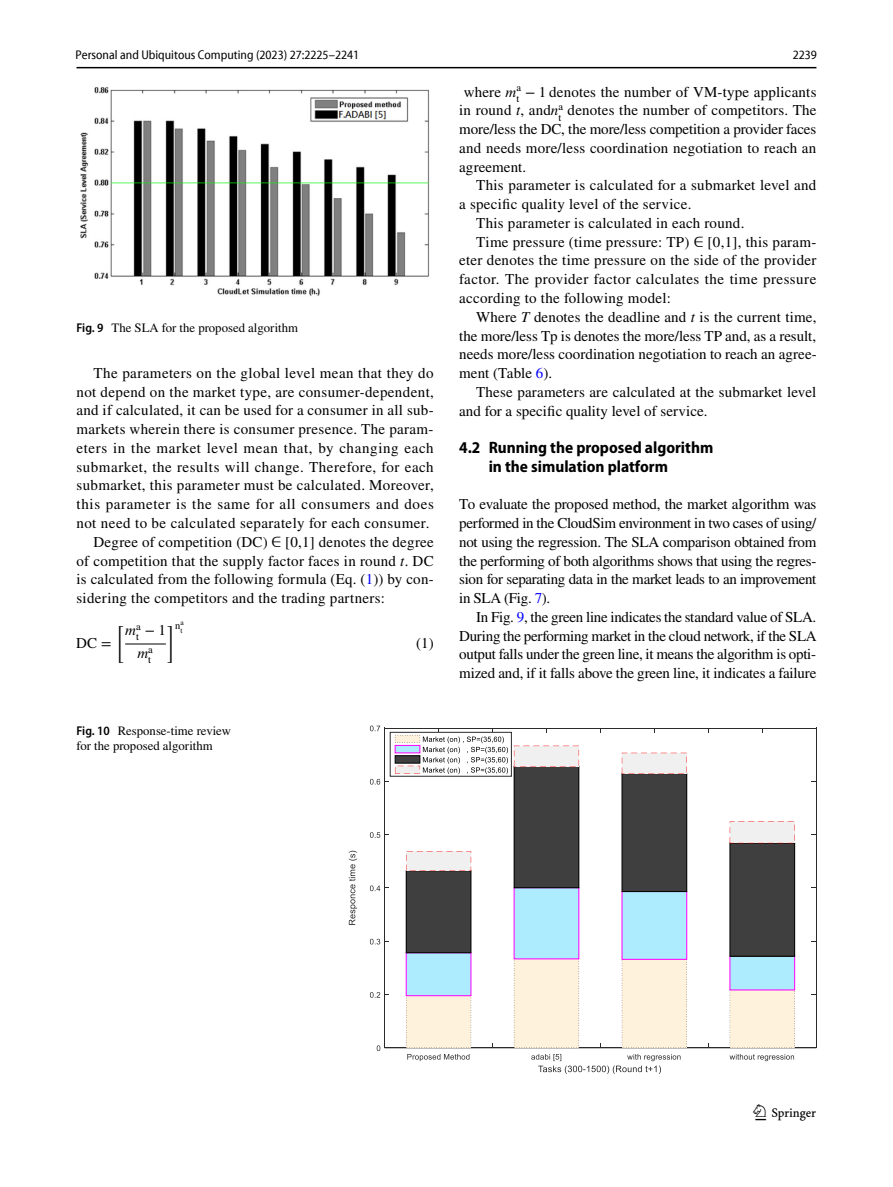
<style>
.page{position:relative;width:893px;height:1187px;background:#fff}
.page>*{position:absolute;margin:0;border:0;box-sizing:border-box;transform-origin:0 0}
.t1{font:22.5px "Springnew Regular 3";color:#000}
.t2{font:700 semi-condensed 16.5px/18.8px "Myriad Pro";color:#000}
.t3{font:15px/18.8px "STIX";letter-spacing:.02em;color:#000;text-align:justify}
.t4{font:15px "STIX";letter-spacing:.04em;color:#000}
.t5{font:15px "STIX";letter-spacing:-.005em;color:#000}
.t6{font:15px "STIX Math Extensions";color:#000}
.t7{font:15px "STIX General Italic 2";color:#000}
.t8{font:15px "STIX General Regular 2";color:#000}
.t9{font:12.75px/15px "STIX";color:#000}
.t10{font:semi-condensed 12.75px "Myriad Pro Unic";color:#000}
.t11{font:10.5px "STIX General Regular 2";color:#000}
.t12{font:7.5px "STIX General Regular 2";color:#000}
.s1{font-family:"Myriad Pro";font-weight:600;font-stretch:semi-condensed}
.s2{font-family:"Code 2000"}
.s3{font-style:italic}
.s4{color:#00f}
.s5{font-family:"STIX Math"}
.s6{font-family:"STIX General Regular 2";font-size:7.5px}
.s7{font-family:"STIX Math Regular 2"}
.s8{font-family:"STIX General Regular 3"}
.s9{font-family:"STIX General";font-style:italic}
.s10{font-family:"STIX General Italic 3"}
</style>
<div class="page">
<hr style="left:77px;top:67px;width:739px;height:1px;background:#000">
<hr style="left:125px;top:643px;width:41px;height:1px;background:#000">
<img style="left:81px;top:87px;width:348px;height:209px">
<hr style="left:385px;top:727px;width:431px;height:1px;background:#2b2b2b">
<svg style="left:407px;top:1054px;width:62px;height:6px"></svg>
<svg style="left:729px;top:1054px;width:65px;height:7px"></svg>
<svg style="left:531px;top:1054px;width:150px;height:19px"></svg>
<hr style="left:384px;top:727px;width:1px;height:320px;background:#2b2b2b">
<hr style="left:816px;top:727px;width:1px;height:320px;background:#2b2b2b">
<svg style="left:377px;top:1045px;width:12px;height:5px"></svg>
<svg style="left:370px;top:992px;width:19px;height:5px"></svg>
<svg style="left:370px;top:938px;width:19px;height:6px"></svg>
<svg style="left:370px;top:885px;width:19px;height:6px"></svg>
<svg style="left:370px;top:832px;width:19px;height:5px"></svg>
<svg style="left:370px;top:778px;width:19px;height:6px"></svg>
<svg style="left:370px;top:725px;width:19px;height:7px"></svg>
<svg style="left:349px;top:850px;width:8px;height:74px"></svg>
<hr style="left:385px;top:1047px;width:431px;height:1px;background:#2b2b2b">
<div style="left:406px;top:996px;width:65px;height:51px;background:#fff2dd"></div>
<div style="left:514px;top:996px;width:65px;height:51px;background:#fff2dd"></div>
<div style="left:622px;top:996px;width:65px;height:51px;background:#fff2dd"></div>
<div style="left:730px;top:996px;width:65px;height:51px;background:#fff2dd"></div>
<svg style="left:406px;top:956px;width:389px;height:40px"></svg>
<svg style="left:406px;top:766px;width:389px;height:190px"></svg>
<svg style="left:406px;top:851px;width:65px;height:19px"></svg>
<svg style="left:514px;top:745px;width:65px;height:21px"></svg>
<svg style="left:622px;top:752px;width:65px;height:21px"></svg>
<svg style="left:730px;top:821px;width:65px;height:22px"></svg>
<div style="left:390px;top:732px;width:121px;height:44px;background:#fff"></div>
<svg style="left:395px;top:728px;width:113px;height:46px"></svg>
<div style="left:390px;top:732px;width:122px;height:44px;border:1px solid #2b2b2b"></div>
<p class="t10" style="left:76px;top:50px;width:285px">Personal and Ubiquitous Computing (2023) 27:2225–2241</p>
<p class="t10" style="left:793px;top:50px;width:26px">2239</p>
<p class="t9" style="left:77px;top:321px;width:223px"><span class="s1">Fig. 9</span> The SLA for the proposed algorithm</p>
<p class="t3" style="left:94px;top:364px;width:342px">The parameters on the global level mean that they do</p>
<p class="t3" style="left:77px;top:383px;width:359px">not depend on the market type, are consumer-dependent,</p>
<p class="t3" style="left:77px;top:402px;width:359px">and if calculated, it can be used for a consumer in all sub-</p>
<p class="t3" style="left:77px;top:421px;width:358px">markets wherein there is consumer presence. The param-</p>
<p class="t4" style="left:77px;top:437px;width:359px">eters in the market level mean that, by changing each</p>
<p class="t3" style="left:77px;top:458px;width:359px">submarket, the results will change. Therefore, for each</p>
<p class="t3" style="left:77px;top:477px;width:359px">submarket, this parameter must be calculated. Moreover,</p>
<p class="t4" style="left:77px;top:494px;width:359px">this parameter is the same for all consumers and does</p>
<p class="t3" style="left:77px;top:514px;width:354px">not need to be calculated separately for each consumer.</p>
<p class="t3" style="left:94px;top:533px;width:342px">Degree of competition (DC) <span class="s2">∈</span> [0,1] denotes the degree</p>
<p class="t3" style="left:77px;top:552px;width:359px">of competition that the supply factor faces in round <span class="s3">t</span>. DC</p>
<p class="t3" style="left:77px;top:571px;width:359px">is calculated from the following formula (Eq. (<span class="s4">1</span>)) by con-</p>
<p class="t3" style="left:77px;top:589px;width:310px">sidering the competitors and the trading partners:</p>
<p class="t8" style="left:76px;top:633px;width:37px">DC <span class="s5">=</span></p>
<p class="t3" style="left:416px;top:634px;width:19px">(1)</p>
<p class="t6" style="left:168px;top:612px;width:18px">]<sub>n</sub><span class="s6">a</span></p>
<p class="t11" style="left:136px;top:630px;width:31px">t <sup>−</sup><sup>1</sup></p>
<p class="t7" style="left:137px;top:644px;width:17px">m<sup>a</sup></p>
<p class="t11" style="left:148px;top:653px;width:4px">t</p>
<p class="t6" style="left:116px;top:612px;width:9px">[</p>
<p class="t7" style="left:125px;top:621px;width:17px">m<sup>a</sup></p>
<p class="t12" style="left:181px;top:625px;width:4px">t</p>
<p class="t9" style="left:77px;top:724px;width:156px"><span class="s1">Fig. 10</span> Response-time review for the proposed algorithm</p>
<p class="t3" style="left:459px;top:83px;width:359px;text-indent:57px"><sub>t</sub> <span class="s7">−</span> <span class="s8">1</span> denotes the number of VM-type applicants in round <span class="s3">t</span>, and<span class="s9">n</span><sup>a</sup></p>
<p class="t3" style="left:464px;top:83px;width:59px">where <span class="s10">m</span><sup>a</sup></p>
<p class="t3" style="left:459px;top:102px;width:359px;text-indent:99px"><sub>t</sub> denotes the number of competitors. The more/less the DC, the more/less competition a provider faces and needs more/less coordination negotiation to reach an agreement.</p>
<p class="t3" style="left:476px;top:177px;width:342px">This parameter is calculated for a submarket level and</p>
<p class="t3" style="left:459px;top:196px;width:234px">a specific quality level of the service.</p>
<p class="t3" style="left:476px;top:214px;width:270px">This parameter is calculated in each round.</p>
<p class="t3" style="left:476px;top:233px;width:342px">Time pressure (time pressure: TP) <span class="s2">∈</span> [0,1], this param-</p>
<p class="t3" style="left:459px;top:252px;width:359px">eter denotes the time pressure on the side of the provider</p>
<p class="t3" style="left:459px;top:271px;width:359px">factor. The provider factor calculates the time pressure</p>
<p class="t3" style="left:459px;top:289px;width:213px">according to the following model:</p>
<p class="t3" style="left:476px;top:308px;width:342px">Where <span class="s3">T</span> denotes the deadline and <span class="s3">t</span> is the current time,</p>
<p class="t5" style="left:459px;top:325px;width:358px">the more/less Tp is denotes the more/less TP and, as a result,</p>
<p class="t3" style="left:459px;top:346px;width:359px">needs more/less coordination negotiation to reach an agree-</p>
<p class="t3" style="left:459px;top:364px;width:95px">ment (Table <span class="s4">6</span>).</p>
<p class="t3" style="left:476px;top:383px;width:342px">These parameters are calculated at the submarket level</p>
<p class="t3" style="left:459px;top:402px;width:250px">and for a specific quality level of service.</p>
<p class="t2" style="left:489px;top:438px;width:226px;text-indent:-29px">4.2 Running the proposed algorithm in the simulation platform</p>
<p class="t3" style="left:459px;top:496px;width:359px">To evaluate the proposed method, the market algorithm was performed in the CloudSim environment in two cases of using/ not using the regression. The SLA comparison obtained from the performing of both algorithms shows that using the regres&shy;sion for separating data in the market leads to an improvement in SLA (Fig. <span class="s4">7</span>).</p>
<p class="t3" style="left:459px;top:608px;width:359px;text-indent:17px">In Fig. <span class="s4">9</span>, the green line indicates the standard value of SLA.<br>During the performing market in the cloud network, if the SLA output falls under the green line, it means the algorithm is opti&shy;mized and, if it falls above the green line, it indicates a failure</p>
<h1 class="t1" style="left:755px;top:1104px;width:62px">1 3</h1>
</div>
